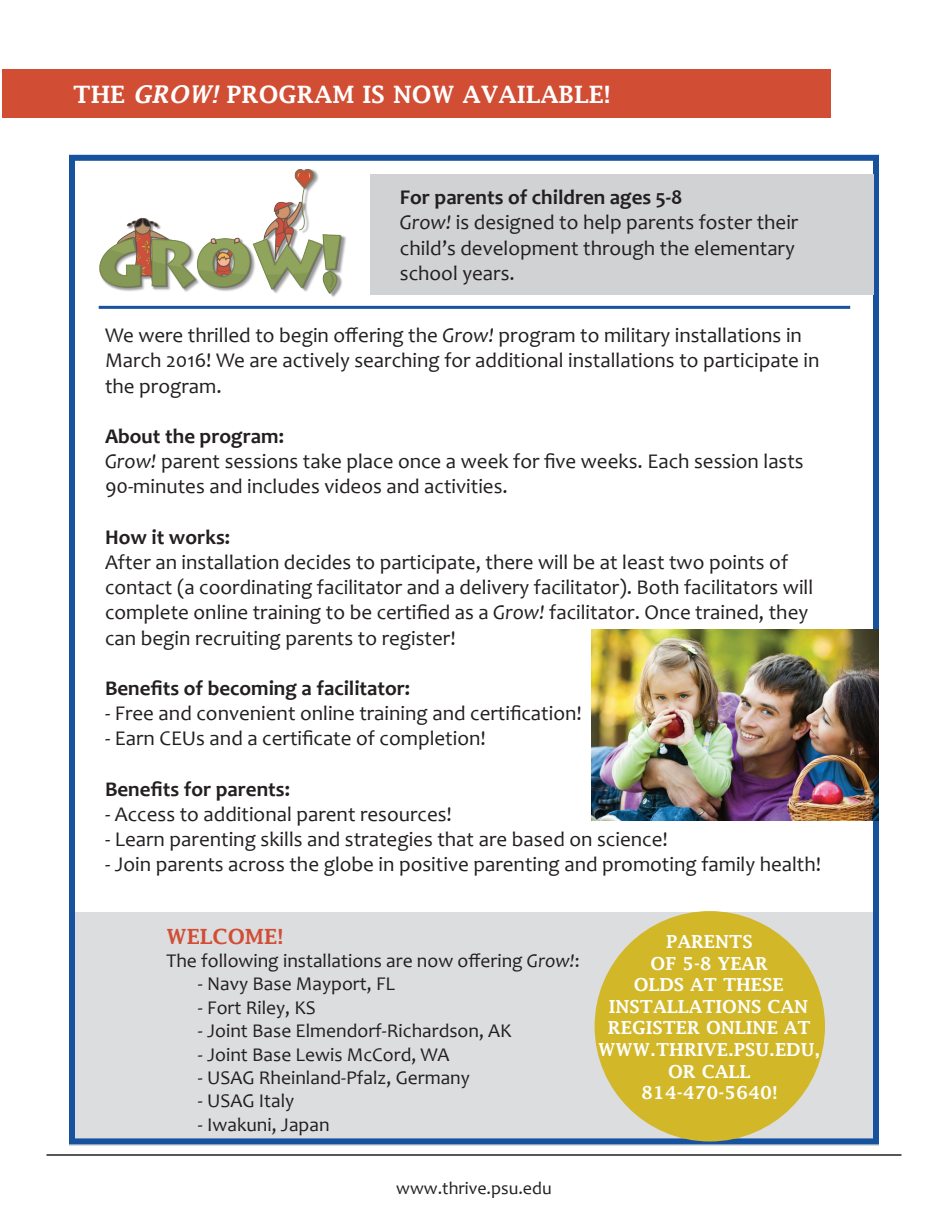
<style>
.page{position:relative;width:948px;height:1218px;background:#fff}
.page>*{position:absolute;margin:0;border:0;box-sizing:border-box;transform-origin:0 0}
.t1{font:600 24px "Lucida Fax";color:#fff}
.t2{font:21px/25.2px "Candara";color:#231f20}
.t3{font:700 21px "Candara";color:#231f20}
.t4{font:600 21px "Lucida Fax";color:#d14e35}
.t5{font:19.5px "Candara";color:#231f20}
.t6{font:600 18px/21.6px "Lucida Fax";color:#fff;text-align:center}
.t7{font:18px "Candara";color:#231f20}
.s1{font-style:italic}
.s2{font-weight:700}
</style>
<div class="page">
<div style="left:69px;top:912px;width:810px;height:234px;background:#dcdddf"></div>
<div style="left:2px;top:69px;width:829px;height:49px;background:#d14e35"></div>
<div style="left:69px;top:155px;width:810px;height:989px;border:6px solid #17529e"></div>
<img style="left:99px;top:169px;width:247px;height:128px">
<hr style="left:46px;top:1154px;width:856px;height:2px;background:#231f20">
<div style="left:370px;top:174px;width:504px;height:121px;background:#d1d2d4"></div>
<hr style="left:99px;top:306px;width:751px;height:3px;background:#17529e">
<img style="left:592px;top:629px;width:287px;height:191px">
<div style="left:595px;top:911px;width:230px;height:231px;background:#d2b729;border-radius:50%"></div>
<p class="t1" style="left:73px;top:80px;width:539px">THE <span class="s1">GROW!</span> PROGRAM IS NOW AVAILABLE!</p>
<p class="t2" style="left:400px;top:185px;width:400px"><span class="s2">For parents of children ages 5-8<br></span><span class="s1">Grow!</span> is designed to help parents foster their child’s development through the elementary school years.</p>
<p class="t2" style="left:105px;top:323px;width:716px">We were thrilled to begin offering the <span class="s1">Grow!</span> program to military installations in<br>March 2016! We are actively searching for additional installations to participate in the program.</p>
<p class="t2" style="left:105px;top:423px;width:700px"><span class="s2">About the program:<br></span><span class="s1">Grow!</span> parent sessions take place once a week for five weeks. Each session lasts<br>90-minutes and includes videos and activities.</p>
<p class="t3" style="left:105px;top:524px;width:127px">How it works:</p>
<p class="t2" style="left:105px;top:549px;width:710px">After an installation decides to participate, there will be at least two points of contact (a coordinating facilitator and a delivery facilitator). Both facilitators will complete online training to be certified as a <span class="s1">Grow!</span> facilitator. Once trained, they can begin recruiting parents to register!</p>
<p class="t3" style="left:105px;top:675px;width:307px">Benefits of becoming a facilitator:</p>
<p class="t2" style="left:105px;top:701px;width:478px">- Free and convenient online training and certification!</p>
<p class="t2" style="left:105px;top:726px;width:382px">- Earn CEUs and a certificate of completion!</p>
<p class="t3" style="left:105px;top:776px;width:186px">Benefits for parents:</p>
<p class="t2" style="left:105px;top:801px;width:348px">- Access to additional parent resources!</p>
<p class="t2" style="left:105px;top:827px;width:564px">- Learn parenting skills and strategies that are based on science!</p>
<p class="t2" style="left:105px;top:852px;width:718px">- Join parents across the globe in positive parenting and promoting family health!</p>
<p class="t4" style="left:166px;top:924px;width:119px">WELCOME!</p>
<p class="t5" style="left:166px;top:948px;width:415px">The following installations are now offering <span class="s1">Grow!</span>:</p>
<p class="t5" style="left:198px;top:972px;width:199px">- Navy Base Mayport, FL</p>
<p class="t5" style="left:198px;top:995px;width:119px">- Fort Riley, KS</p>
<p class="t5" style="left:198px;top:1019px;width:315px">- Joint Base Elmendorf-Richardson, AK</p>
<p class="t5" style="left:198px;top:1042px;width:253px">- Joint Base Lewis McCord, WA</p>
<p class="t5" style="left:198px;top:1065px;width:273px">- USAG Rheinland-Pfalz, Germany</p>
<p class="t5" style="left:198px;top:1089px;width:98px">- USAG Italy</p>
<p class="t5" style="left:198px;top:1112px;width:133px">- Iwakuni, Japan</p>
<p class="t7" style="left:396px;top:1177px;width:157px">www.thrive.psu.edu</p>
<p class="t6" style="left:598px;top:931px;width:224px">PARENTS<br>OF 5-8 YEAR<br>OLDS AT THESE<br>INSTALLATIONS CAN<br>REGISTER ONLINE AT<br>WWW.THRIVE.PSU.EDU,<br>OR CALL<br>814-470-5640!</p>
</div>
